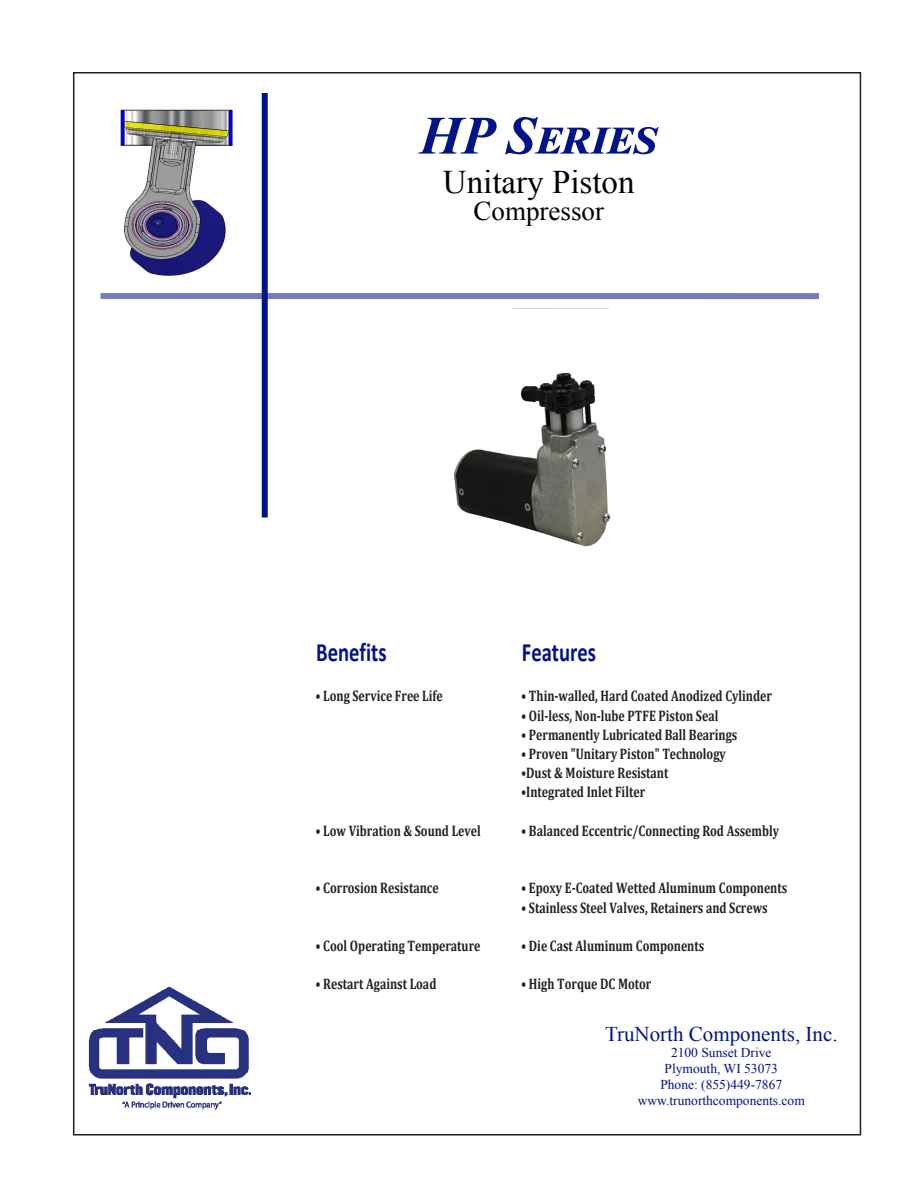
<style>
.page{position:relative;width:918px;height:1188px;background:#fff}
.page>*{position:absolute;margin:0;border:0;box-sizing:border-box;transform-origin:0 0}
.t1{font:italic 700 54px "Times New Roman";color:#001489}
.t2{font:33px "Times New Roman";color:#000}
.t3{font:27px "Times New Roman";color:#000}
.t4{font:700 26.55px "Calibri";color:#001489;scale:.78 1}
.t5{font:21px "Times New Roman";color:#001489}
.t6{font:700 15.3px "Cambria";color:#231f20;scale:.78 1}
.t7{font:13.5px "Times New Roman";color:#001489}
</style>
<div class="page">
<div style="left:100px;top:293px;width:719px;height:6px;background:#737dbe"></div>
<div style="left:262px;top:93px;width:6px;height:425px;background:#001489"></div>
<img style="left:119px;top:109px;width:116px;height:167px">
<img style="left:453px;top:308px;width:158px;height:239px">
<img style="left:88px;top:988px;width:162px;height:122px">
<p class="t1" style="left:420px;top:98px;width:239px">HP Series</p>
<p class="t2" style="left:443px;top:159px;width:193px">Unitary Piston</p>
<p class="t3" style="left:474px;top:192px;width:132px">Compressor</p>
<p class="t4" style="left:316px;top:634px;width:92px">Benefits</p>
<p class="t4" style="left:522px;top:634px;width:97px">Features</p>
<p class="t6" style="left:315px;top:685px;width:165px">• Long Service Free Life</p>
<p class="t6" style="left:521px;top:685px;width:323px">• Thin-walled, Hard Coated Anodized Cylinder</p>
<p class="t6" style="left:521px;top:705px;width:254px">• Oil-less, Non-lube PTFE Piston Seal</p>
<p class="t6" style="left:521px;top:724px;width:279px">• Permanently Lubricated Ball Bearings</p>
<p class="t6" style="left:521px;top:743px;width:264px">• Proven "Unitary Piston" Technology</p>
<p class="t6" style="left:521px;top:762px;width:190px">•Dust &amp; Moisture Resistant</p>
<p class="t6" style="left:521px;top:781px;width:161px">•Integrated Inlet Filter</p>
<p class="t6" style="left:315px;top:820px;width:214px">• Low Vibration &amp; Sound Level</p>
<p class="t6" style="left:521px;top:820px;width:332px">• Balanced Eccentric/Connecting Rod Assembly</p>
<p class="t6" style="left:315px;top:877px;width:160px">• Corrosion Resistance</p>
<p class="t6" style="left:521px;top:877px;width:343px">• Epoxy E-Coated Wetted Aluminum Components</p>
<p class="t6" style="left:521px;top:897px;width:318px">• Stainless Steel Valves, Retainers and Screws</p>
<p class="t6" style="left:315px;top:935px;width:213px">• Cool Operating Temperature</p>
<p class="t6" style="left:521px;top:935px;width:236px">• Die Cast Aluminum Components</p>
<p class="t6" style="left:315px;top:973px;width:157px">• Restart Against Load</p>
<p class="t6" style="left:521px;top:973px;width:169px">• High Torque DC Motor</p>
<p class="t5" style="left:605px;top:1019px;width:234px">TruNorth Components, Inc.</p>
<p class="t7" style="left:671px;top:1043px;width:102px">2100 Sunset Drive</p>
<p class="t7" style="left:665px;top:1059px;width:115px">Plymouth, WI 53073</p>
<p class="t7" style="left:660px;top:1075px;width:123px">Phone: (855)449-7867</p>
<p class="t7" style="left:638px;top:1091px;width:169px">www.trunorthcomponents.com</p>
</div>
